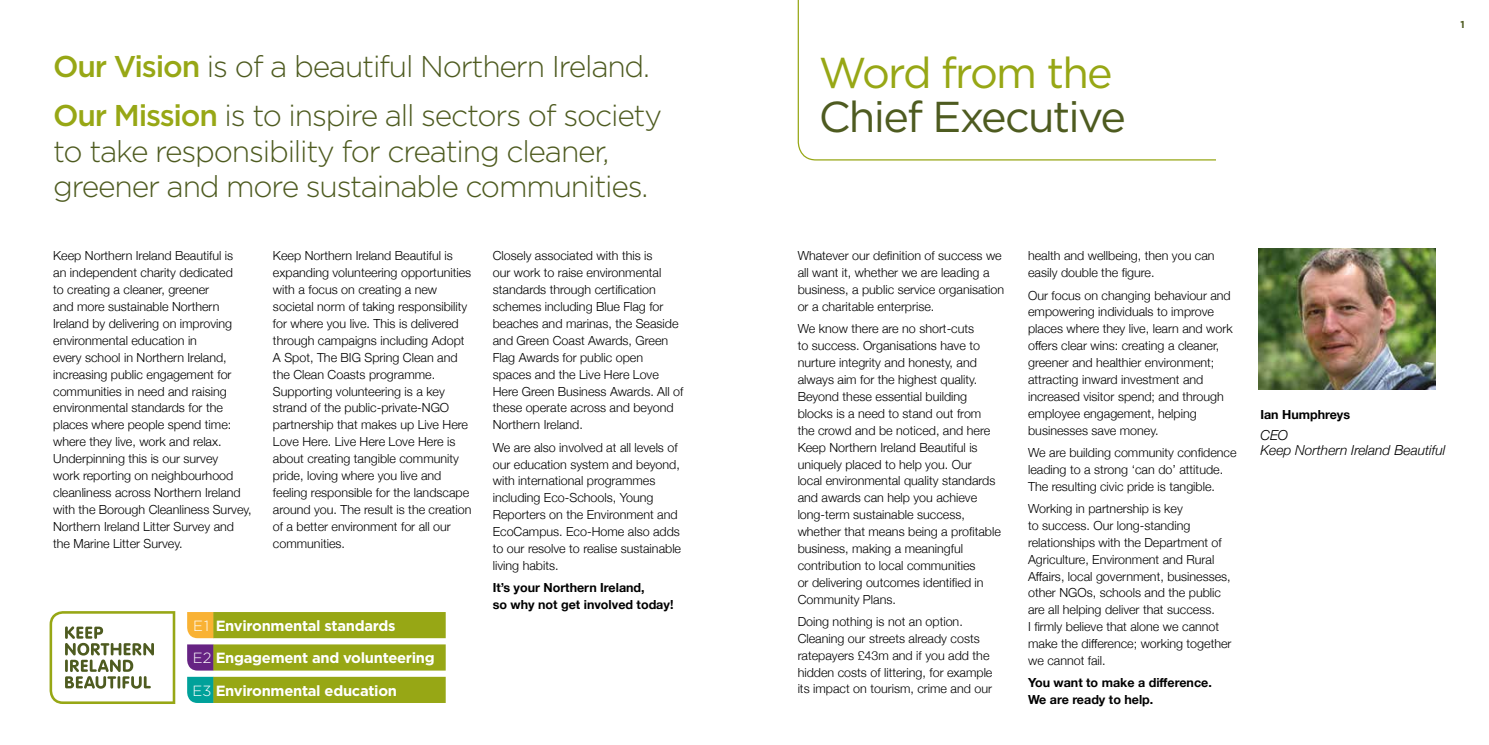
<style>
.page{position:relative;width:1489px;height:745px;background:#fff}
.page>*{position:absolute;margin:0;border:0;box-sizing:border-box;transform-origin:0 0}
.t1{font:43.12px "Gotham";letter-spacing:-.04em;color:#4e5b20}
.t2{font:43.12px "Gotham";letter-spacing:-.04em;color:#97a715}
.t3{font:300 30px/49.1px "Gotham";letter-spacing:-.04em;color:#4e5b20}
.t4{font:700 14.75px "Gotham";letter-spacing:-.02em;color:#fff}
.t5{font:italic 300 13.75px/15px "Helvetica Neue";color:#000}
.t6{font:300 12.5px/16.9px "Helvetica Neue";color:#000}
.t7{font:700 12.5px/16.9px "Helvetica Neue";color:#000}
.t8{font:700 10px "Gotham";color:#4e5b20}
.s1{font-weight:500;color:#97a715}
.s2{font-weight:300}
</style>
<div class="page">
<svg style="left:187px;top:676px;width:258px;height:26px;background:#8ca929"></svg>
<svg style="left:187px;top:644px;width:258px;height:26px;background:#949b24"></svg>
<svg style="left:187px;top:612px;width:258px;height:25px;background:#a1a819"></svg>
<svg style="left:50px;top:611px;width:125px;height:92px"></svg>
<svg style="left:797px;top:0;width:419px;height:161px"></svg>
<img style="left:1258px;top:248px;width:177px;height:141px">
<h2 class="t3" style="left:53px;top:41px;width:610px"><span class="s1">Our Vision</span> is of a beautiful Northern Ireland.<br><span class="s1">Our Mission</span> is to inspire all sectors of society</h2>
<h2 class="t3" style="left:53px;top:132px;width:596px;line-height:35px">to take responsibility for creating cleaner, greener and more sustainable communities.</h2>
<p class="t6" style="left:53px;top:246px;width:200px">Keep Northern Ireland Beautiful is<br>an independent charity dedicated<br>to creating a cleaner, greener<br>and more sustainable Northern<br>Ireland by delivering on improving environmental education in<br>every school in Northern Ireland, increasing public engagement for communities in need and raising environmental standards for the places where people spend time: where they live, work and relax.<br>Underpinning this is our survey<br>work reporting on neighbourhood cleanliness across Northern Ireland with the Borough Cleanliness Survey,<br>Northern Ireland Litter Survey and the Marine Litter Survey.</p>
<p class="t6" style="left:273px;top:246px;width:200px">Keep Northern Ireland Beautiful is expanding volunteering opportunities with a focus on creating a new societal norm of taking responsibility for where you live. This is delivered through campaigns including Adopt A Spot, The BIG Spring Clean and the Clean Coasts programme.<br>Supporting volunteering is a key strand of the public-private-NGO partnership that makes up Live Here Love Here. Live Here Love Here is about creating tangible community pride, loving where you live and feeling responsible for the landscape around you. The result is the creation of a better environment for all our communities.</p>
<p class="t6" style="left:493px;top:246px;width:192px">Closely associated with this is<br>our work to raise environmental standards through certification schemes including Blue Flag for beaches and marinas, the Seaside and Green Coast Awards, Green<br>Flag Awards for public open spaces and the Live Here Love<br>Here Green Business Awards. All of these operate across and beyond<br>Northern Ireland.</p>
<p class="t6" style="left:493px;top:437px;width:190px">We are also involved at all levels of our education system and beyond, with international programmes including Eco-Schools, Young<br>Reporters on the Environment and<br>EcoCampus. Eco-Home also adds to our resolve to realise sustainable living habits.</p>
<p class="t7" style="left:493px;top:579px;width:182px">It’s your Northern Ireland,<br>so why not get involved today!</p>
<p class="t4" style="left:193px;top:615px;width:204px"><span class="s2">E1</span> Environmental standards</p>
<p class="t4" style="left:193px;top:648px;width:243px"><span class="s2">E2</span> Engagement and volunteering</p>
<p class="t4" style="left:192px;top:680px;width:206px"><span class="s2">E3</span> Environmental education</p>
<h1 class="t2" style="left:818px;top:45px;width:295px">Word from the</h1>
<h1 class="t1" style="left:818px;top:89px;width:309px">Chief Executive</h1>
<p class="t8" style="left:1460px;top:18px;width:6px">1</p>
<p class="t6" style="left:797px;top:246px;width:208px">Whatever our definition of success we all want it, whether we are leading a business, a public service organisation or a charitable enterprise.</p>
<p class="t6" style="left:797px;top:319px;width:205px">We know there are no short-cuts<br>to success. Organisations have to nurture integrity and honesty, and always aim for the highest quality.<br>Beyond these essential building blocks is a need to stand out from the crowd and be noticed, and here Keep Northern Ireland Beautiful is uniquely placed to help you. Our<br>local environmental quality standards and awards can help you achieve long-term sustainable success, whether that means being a profitable business, making a meaningful contribution to local communities<br>or delivering outcomes identified in Community Plans.</p>
<p class="t6" style="left:797px;top:611px;width:196px">Doing nothing is not an option.<br>Cleaning our streets already costs ratepayers £43m and if you add the hidden costs of littering, for example its impact on tourism, crime and our</p>
<p class="t6" style="left:1028px;top:246px;width:188px">health and wellbeing, then you can easily double the figure.</p>
<p class="t6" style="left:1028px;top:285px;width:206px">Our focus on changing behaviour and empowering individuals to improve places where they live, learn and work offers clear wins: creating a cleaner, greener and healthier environment; attracting inward investment and increased visitor spend; and through employee engagement, helping businesses save money.</p>
<p class="t6" style="left:1028px;top:443px;width:210px">We are building community confidence leading to a strong ‘can do’ attitude.<br>The resulting civic pride is tangible.</p>
<p class="t6" style="left:1028px;top:499px;width:205px">Working in partnership is key<br>to success. Our long-standing relationships with the Department of Agriculture, Environment and Rural Affairs, local government, businesses, other NGOs, schools and the public are all helping deliver that success.<br>I firmly believe that alone we cannot make the difference; working together we cannot fail.</p>
<p class="t7" style="left:1028px;top:674px;width:185px">You want to make a difference.<br>We are ready to help.</p>
<p class="t7" style="left:1260px;top:406px;width:91px">Ian Humphreys</p>
<p class="t5" style="left:1260px;top:426px;width:186px">CEO<br>Keep Northern Ireland Beautiful</p>
</div>
